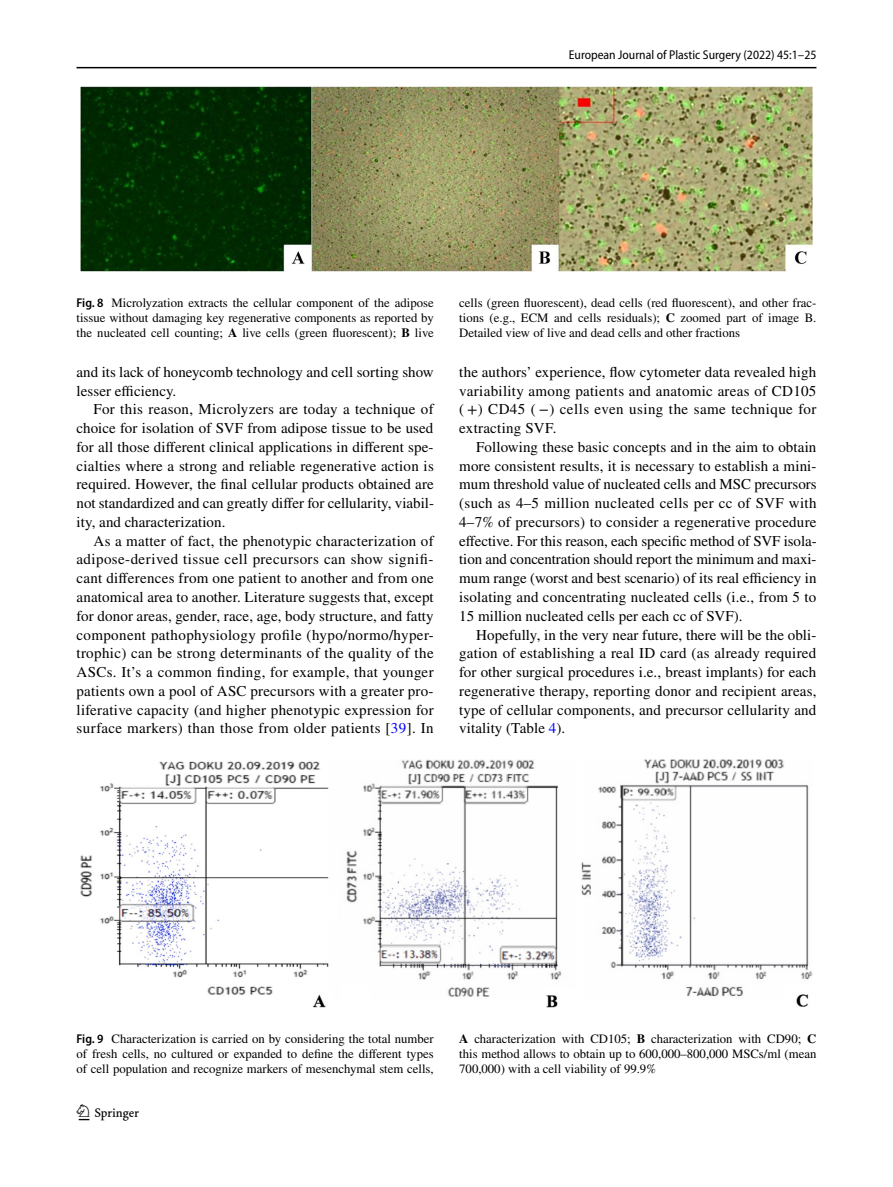
<style>
.page{position:relative;width:893px;height:1187px;background:#fff}
.page>*{position:absolute;margin:0;border:0;box-sizing:border-box;transform-origin:0 0}
.t1{font:22.5px "Springnew Regular 2";color:#000}
.t2{font:15px/18.8px "STIX";letter-spacing:.005em;color:#000;text-align:justify}
.t3{font:12.75px/15px "STIX";color:#000;text-align:justify}
.t4{font:semi-condensed 12.75px "Myriad Pro";color:#000}
.s1{font-family:"Myriad Pro";font-weight:600;font-stretch:semi-condensed}
.s2{font-weight:700}
.s3{color:#00f}
</style>
<div class="page">
<hr style="left:77px;top:67px;width:739px;height:1px;background:#000">
<img style="left:81px;top:87px;width:731px;height:185px">
<img style="left:81px;top:759px;width:731px;height:248px">
<p class="t4" style="left:569px;top:48px;width:249px">European Journal of Plastic Surgery (2022) 45:1–25</p>
<p class="t3" style="left:77px;top:296px;width:359px"><span class="s1">Fig. 8</span> Microlyzation extracts the cellular component of the adipose tissue without damaging key regenerative components as reported by the nucleated cell counting; <span class="s2">A</span> live cells (green fluorescent); <span class="s2">B</span> live</p>
<p class="t3" style="left:459px;top:296px;width:359px">cells (green fluorescent), dead cells (red fluorescent), and other frac&shy;tions (e.g., ECM and cells residuals); <span class="s2">C</span> zoomed part of image B.<br>Detailed view of live and dead cells and other fractions</p>
<p class="t2" style="left:77px;top:363px;width:359px">and its lack of honeycomb technology and cell sorting show lesser efficiency.</p>
<p class="t2" style="left:77px;top:401px;width:359px;text-indent:17px">For this reason, Microlyzers are today a technique of choice for isolation of SVF from adipose tissue to be used for all those different clinical applications in different spe&shy;cialties where a strong and reliable regenerative action is required. However, the final cellular products obtained are not standardized and can greatly differ for cellularity, viabil&shy;ity, and characterization.</p>
<p class="t2" style="left:77px;top:532px;width:359px;text-indent:17px">As a matter of fact, the phenotypic characterization of adipose-derived tissue cell precursors can show signifi&shy;cant differences from one patient to another and from one anatomical area to another. Literature suggests that, except for donor areas, gender, race, age, body structure, and fatty component pathophysiology profile (hypo/normo/hyper&shy;trophic) can be strong determinants of the quality of the ASCs. It’s a common finding, for example, that younger patients own a pool of ASC precursors with a greater pro&shy;liferative capacity (and higher phenotypic expression for surface markers) than those from older patients [<span class="s3">39</span>]. In</p>
<p class="t2" style="left:459px;top:363px;width:359px">the authors’ experience, flow cytometer data revealed high variability among patients and anatomic areas of CD105 ( +) CD45 ( −) cells even using the same technique for extracting SVF.</p>
<p class="t2" style="left:459px;top:438px;width:359px;text-indent:17px">Following these basic concepts and in the aim to obtain more consistent results, it is necessary to establish a mini&shy;mum threshold value of nucleated cells and MSC precursors (such as 4–5 million nucleated cells per cc of SVF with 4–7% of precursors) to consider a regenerative procedure effective. For this reason, each specific method of SVF isola&shy;tion and concentration should report the minimum and maxi&shy;mum range (worst and best scenario) of its real efficiency in isolating and concentrating nucleated cells (i.e., from 5 to 15 million nucleated cells per each cc of SVF).</p>
<p class="t2" style="left:459px;top:626px;width:359px;text-indent:17px">Hopefully, in the very near future, there will be the obli&shy;gation of establishing a real ID card (as already required for other surgical procedures i.e., breast implants) for each regenerative therapy, reporting donor and recipient areas, type of cellular components, and precursor cellularity and vitality (Table <span class="s3">4</span>).</p>
<p class="t3" style="left:77px;top:1031px;width:359px"><span class="s1">Fig. 9</span> Characterization is carried on by considering the total number of fresh cells, no cultured or expanded to define the different types of cell population and recognize markers of mesenchymal stem cells,</p>
<p class="t3" style="left:459px;top:1031px;width:359px"><span class="s2">A</span> characterization with CD105; <span class="s2">B</span> characterization with CD90; <span class="s2">C </span>this method allows to obtain up to 600,000–800,000 MSCs/ml (mean 700,000) with a cell viability of 99.9%</p>
<h1 class="t1" style="left:79px;top:1104px;width:62px">1 3</h1>
</div>
